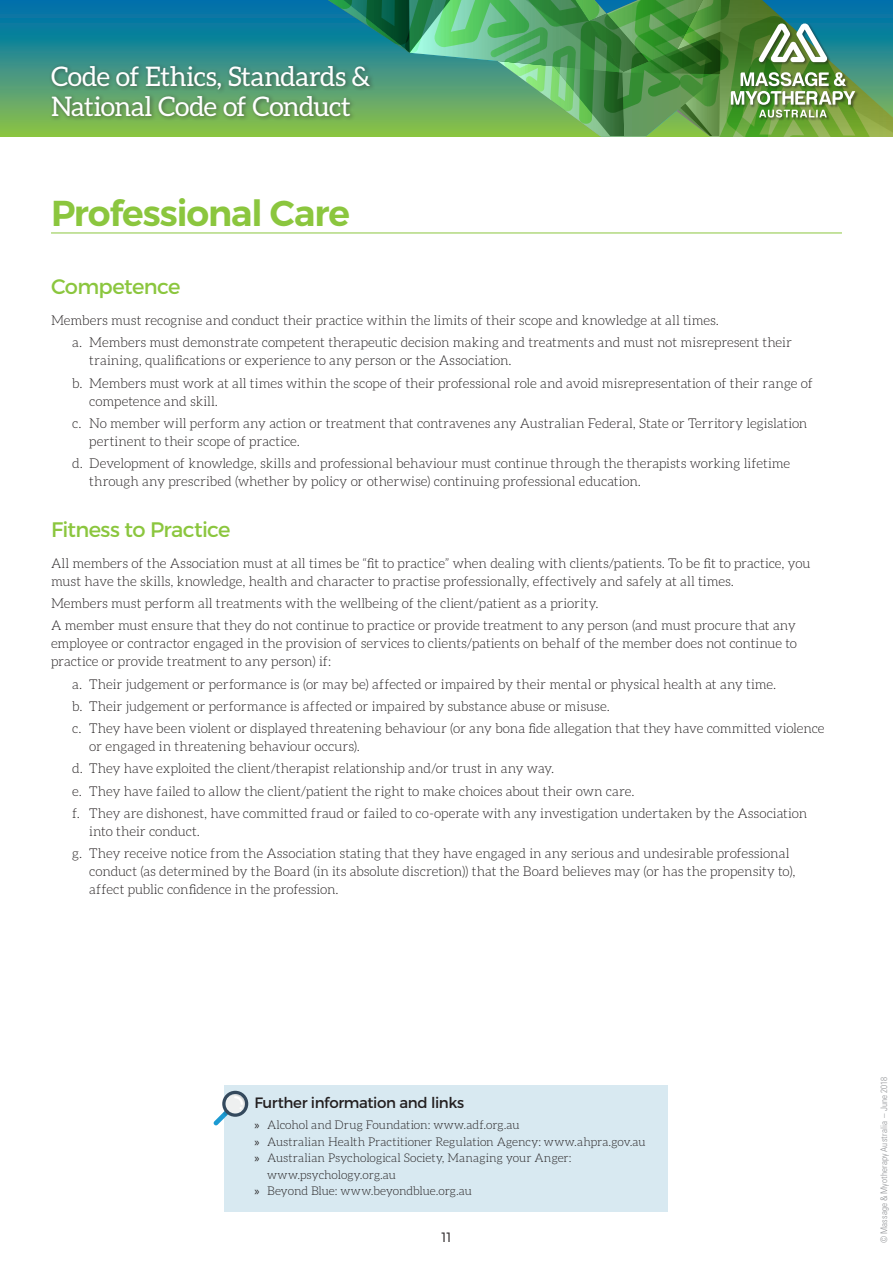
<style>
.page{position:relative;width:893px;height:1263px;background:#fff}
.page>*{position:absolute;margin:0;border:0;box-sizing:border-box;transform-origin:0 0}
.t1{font:600 36px "Montserrat";letter-spacing:-.03em;color:#8bc63e}
.t2{font:27px/30px "Aleo";letter-spacing:-.015em;color:#fff}
.t3{font:21px "Montserrat";letter-spacing:-.03em;color:#8bc63e}
.t4{font:15px "Montserrat";letter-spacing:-.025em;color:#231f20}
.t5{font:300 13.5px/22.2px "Aleo";letter-spacing:-.005em;color:#231f20}
.t6{font:300 13.5px "Montserrat";color:#231f20}
.t7{font:300 12px "Aleo";letter-spacing:.005em;color:#231f20}
.t8{font:300 condensed 9px "Univers";letter-spacing:.015em;color:#939598}
.s1{font-family:"Myriad Pro";font-weight:400}
</style>
<div class="page">
<svg style="left:15px;top:0;width:878px;height:136px;background:#2f8e87"></svg>
<div style="left:49px;top:63px;width:327px;height:59px;background:#231f20;opacity:.5"></div>
<img style="left:234px;top:0;width:636px;height:136px">
<hr style="left:51px;top:233px;width:791px;height:1px;background:#8bc63e">
<div style="left:225px;top:1085px;width:443px;height:127px;background:#d8e9f1"></div>
<svg style="left:213px;top:1091px;width:35px;height:35px"></svg>
<h2 class="t2" style="left:51px;top:61px;width:321px">Code of Ethics, Standards &amp;<br>National Code of Conduct</h2>
<h1 class="t1" style="left:51px;top:191px;width:300px">Professional Care</h1>
<h3 class="t3" style="left:51px;top:274px;width:131px">Competence</h3>
<p class="t5" style="left:72px;top:309px;width:721px;text-indent:-21px">Members must recognise and conduct their practice within the limits of their scope and knowledge at all times.<br>a. Members must demonstrate competent therapeutic decision making and treatments and must not misrepresent their</p>
<p class="t5" style="left:72px;top:349px;width:742px;text-indent:17px">training, qualifications or experience to any person or the Association.<br>b. Members must work at all times within the scope of their professional role and avoid misrepresentation of their range of</p>
<p class="t5" style="left:72px;top:390px;width:737px;text-indent:17px">competence and skill.<br>c. No member will perform any action or treatment that contravenes any Australian Federal, State or Territory legislation</p>
<p class="t5" style="left:72px;top:430px;width:719px;text-indent:17px">pertinent to their scope of practice.<br>d. Development of knowledge, skills and professional behaviour must continue through the therapists working lifetime</p>
<p class="t5" style="left:89px;top:470px;width:553px">through any prescribed (whether by policy or otherwise) continuing professional education.</p>
<h3 class="t3" style="left:51px;top:517px;width:181px">Fitness to Practice</h3>
<p class="t5" style="left:51px;top:554px;width:761px;line-height:18px">All members of the Association must at all times be “fit to practice” when dealing with clients/patients. To be fit to practice, you must have the skills, knowledge, health and character to practise professionally, effectively and safely at all times.</p>
<p class="t5" style="left:51px;top:592px;width:746px">Members must perform all treatments with the wellbeing of the client/patient as a priority.<br>A member must ensure that they do not continue to practice or provide treatment to any person (and must procure that any</p>
<p class="t5" style="left:51px;top:634px;width:747px;line-height:18px">employee or contractor engaged in the provision of services to clients/patients on behalf of the member does not continue to practice or provide treatment to any person) if:</p>
<p class="t5" style="left:72px;top:673px;width:754px">a. Their judgement or performance is (or may be) affected or impaired by their mental or physical health at any time.<br>b. Their judgement or performance is affected or impaired by substance abuse or misuse.<br>c. They have been violent or displayed threatening behaviour (or any bona fide allegation that they have committed violence</p>
<p class="t5" style="left:72px;top:735px;width:736px;text-indent:17px">or engaged in threatening behaviour occurs).<br>d. They have exploited the client/therapist relationship and/or trust in any way.<br>e. They have failed to allow the client/patient the right to make choices about their own care.<br>f. They are dishonest, have committed fraud or failed to co-operate with any investigation undertaken by the Association</p>
<p class="t5" style="left:72px;top:820px;width:719px;text-indent:17px">into their conduct.<br>g. They receive notice from the Association stating that they have engaged in any serious and undesirable professional</p>
<p class="t5" style="left:89px;top:862px;width:708px;line-height:18px">conduct (as determined by the Board (in its absolute discretion)) that the Board believes may (or has the propensity to), affect public confidence in the profession.</p>
<p class="t4" style="left:254px;top:1094px;width:211px">Further information and links</p>
<p class="t7" style="left:254px;top:1118px;width:267px"><span class="s1">»</span> Alcohol and Drug Foundation: www.adf.org.au</p>
<p class="t7" style="left:254px;top:1135px;width:393px"><span class="s1">»</span> Australian Health Practitioner Regulation Agency: www.ahpra.gov.au</p>
<p class="t7" style="left:254px;top:1151px;width:319px"><span class="s1">»</span> Australian Psychological Society, Managing your Anger:</p>
<p class="t7" style="left:267px;top:1168px;width:130px">www.psychology.org.au</p>
<p class="t7" style="left:254px;top:1184px;width:219px"><span class="s1">»</span> Beyond Blue: www.beyondblue.org.au</p>
<p class="t6" style="left:442px;top:1229px;width:11px">11</p>
<p class="t8" style="left:879px;top:1243px;width:167px;rotate:-90deg">© Massage &amp; Myotherapy Australia – June 2018</p>
</div>
